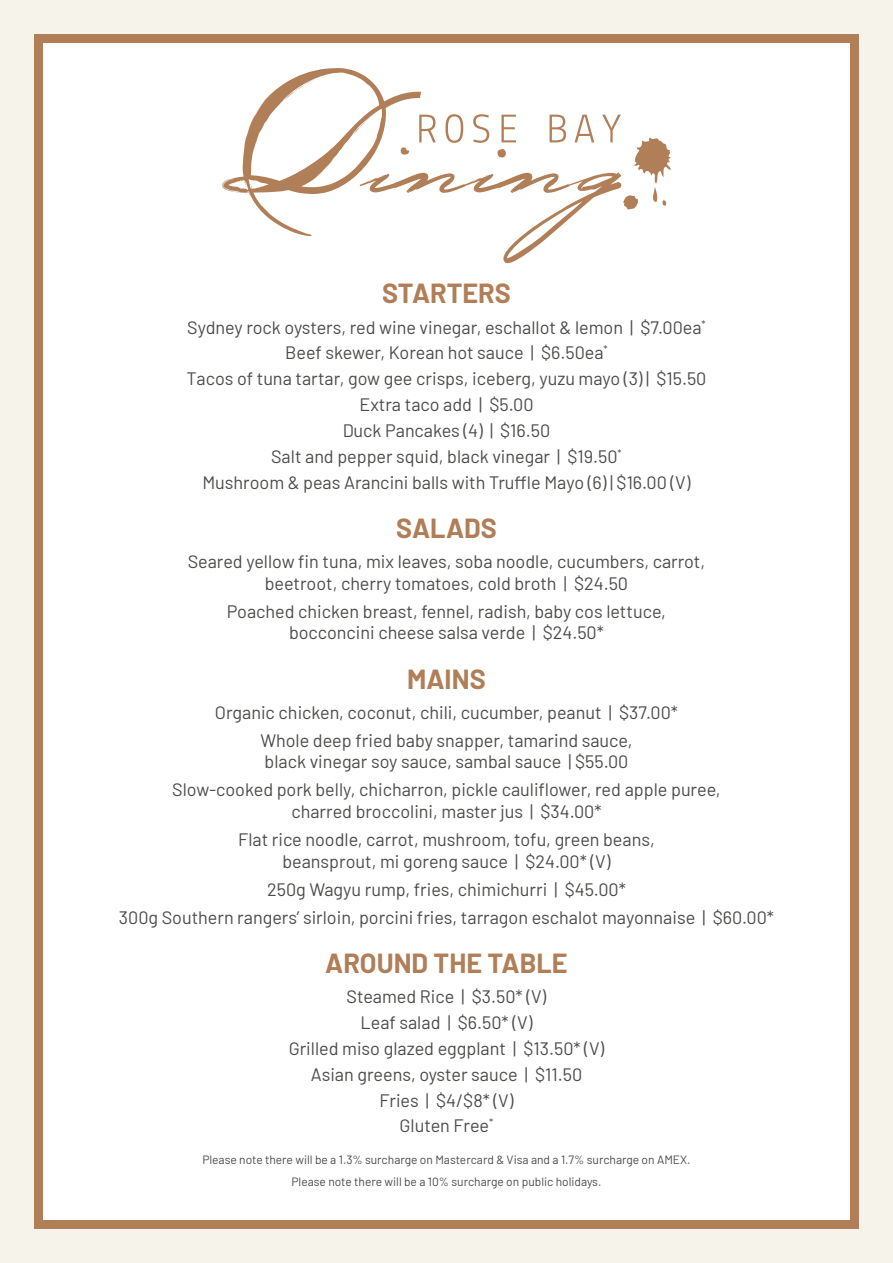
<style>
.page{position:relative;width:893px;height:1263px;background:#f6f3eb}
.page>*{position:absolute;margin:0;border:0;box-sizing:border-box;transform-origin:0 0}
.t1{font:700 27px "Barlow";color:#b07e57}
.t2{font:18px/25.8px "Barlow";color:#4c4b49;text-align:center}
.t3{font:12px/22.2px "Barlow";color:#4c4b49;text-align:center}
</style>
<div class="page">
<div style="left:34px;top:34px;width:825px;height:1195px;background:#fff;border:9px solid #b07e57"></div>
<svg style="left:222px;top:68px;width:449px;height:195px"></svg>
<h1 class="t1" style="left:382px;top:274px;width:130px">STARTERS</h1>
<p class="t2" style="left:187px;top:313px;width:521px">Sydney rock oysters, red wine vinegar, eschallot &amp; lemon | $7.00ea<sup>* </sup>Beef skewer, Korean hot sauce | $6.50ea<sup>*<br></sup>Tacos of tuna tartar, gow gee crisps, iceberg, yuzu mayo (3) | $15.50<br>Extra taco add | $5.00<br>Duck Pancakes (4) | $16.50<br>Salt and pepper squid, black vinegar | $19.50<sup>*<br></sup>Mushroom &amp; peas Arancini balls with Truffle Mayo (6) | $16.00 (V)</p>
<h1 class="t1" style="left:396px;top:508px;width:102px">SALADS</h1>
<p class="t2" style="left:188px;top:549px;width:519px;line-height:21.6px">Seared yellow fin tuna, mix leaves, soba noodle, cucumbers, carrot, beetroot, cherry tomatoes, cold broth | $24.50</p>
<p class="t2" style="left:227px;top:599px;width:441px;line-height:21.6px">Poached chicken breast, fennel, radish, baby cos lettuce, bocconcini cheese salsa verde | $24.50*</p>
<h1 class="t1" style="left:407px;top:659px;width:80px">MAINS</h1>
<p class="t2" style="left:215px;top:697px;width:464px;line-height:27.9px">Organic chicken, coconut, chili, cucumber, peanut | $37.00*<br>Whole deep fried baby snapper, tamarind sauce,</p>
<p class="t2" style="left:172px;top:747px;width:550px;line-height:27.9px">black vinegar soy sauce, sambal sauce | $55.00<br>Slow-cooked pork belly, chicharron, pickle cauliflower, red apple puree,</p>
<p class="t2" style="left:238px;top:796px;width:418px;line-height:27.9px">charred broccolini, master jus | $34.00*<br>Flat rice noodle, carrot, mushroom, tofu, green beans,</p>
<p class="t2" style="left:119px;top:846px;width:657px;line-height:27.9px">beansprout, mi goreng sauce | $24.00* (V)<br>250g Wagyu rump, fries, chimichurri | $45.00*<br>300g Southern rangers’ sirloin, porcini fries, tarragon eschalot mayonnaise | $60.00*</p>
<h1 class="t1" style="left:325px;top:943px;width:244px">AROUND THE TABLE</h1>
<p class="t2" style="left:289px;top:982px;width:317px">Steamed Rice | $3.50* (V)<br>Leaf salad | $6.50* (V)<br>Grilled miso glazed eggplant | $13.50* (V)<br>Asian greens, oyster sauce | $11.50<br>Fries | $4/$8* (V)<br>Gluten Free<sup>*</sup></p>
<p class="t3" style="left:202px;top:1147px;width:490px">Please note there will be a 1.3% surcharge on Mastercard &amp; Visa and a 1.7% surcharge on AMEX.<br>Please note there will be a 10% surcharge on public holidays.</p>
</div>
